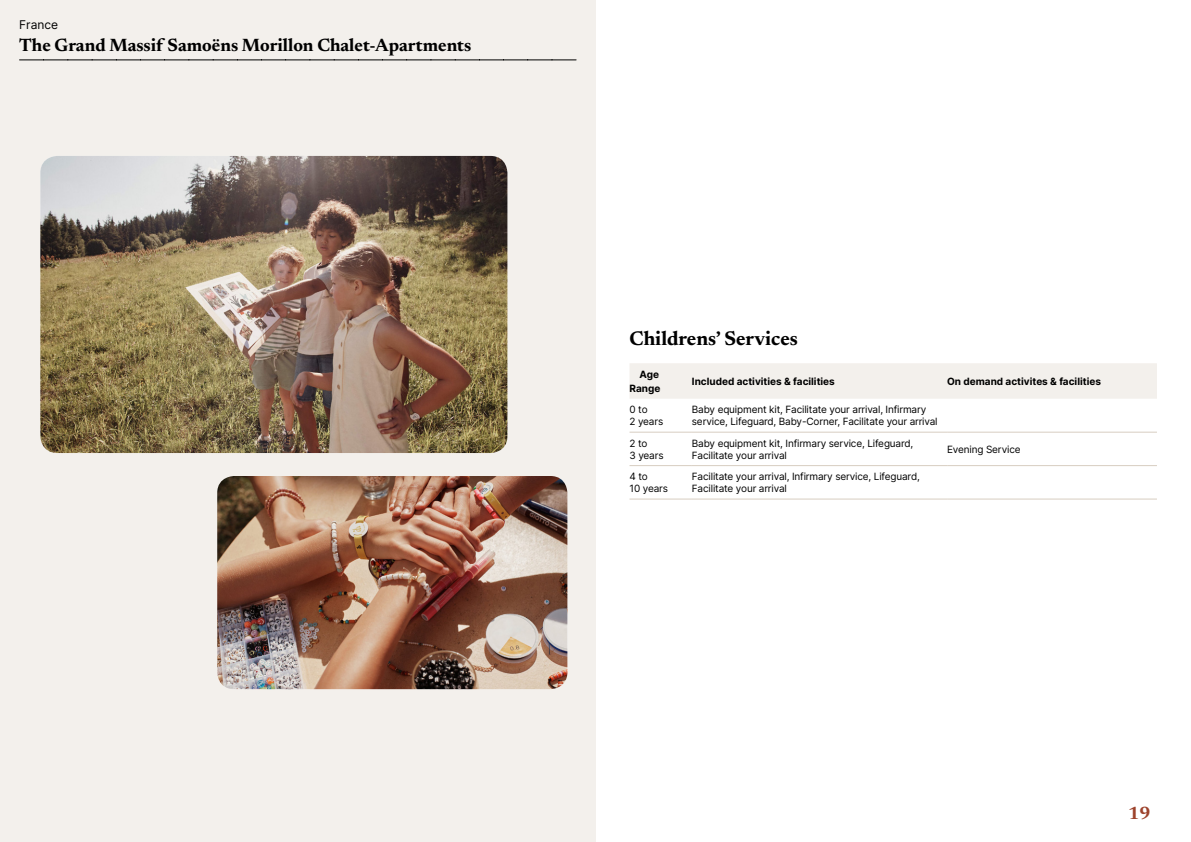
<style>
.page{position:relative;width:1191px;height:842px;background:#fff}
.page>*{position:absolute;margin:0;border:0;box-sizing:border-box;transform-origin:0 0}
.t1{font:700 20px "Newsreader 24 pt";color:#000}
.t2{font:700 18px "Newsreader 24 pt";color:#000}
.t3{font:700 18px "Newsreader 24 pt";color:#9d432c}
.t4{font:12px "Inter";color:#000}
.t5{font:10px/12px "Inter";letter-spacing:-.015em;color:#000}
.t6{font:700 10px/14px "Inter";color:#000;text-align:right}
</style>
<div class="page">
<div style="left:0;top:0;width:595px;height:842px;background:#f3f0ec"></div>
<img style="left:40px;top:156px;width:467px;height:297px">
<img style="left:217px;top:476px;width:350px;height:213px">
<svg style="left:20px;top:60px;width:556px;height:1px"></svg>
<div style="left:630px;top:363px;width:527px;height:36px;background:#f3f0ec"></div>
<hr style="left:629px;top:432px;width:63px;height:1px;background:#d7cdc1">
<hr style="left:692px;top:432px;width:255px;height:1px;background:#d7cdc1">
<hr style="left:947px;top:432px;width:210px;height:1px;background:#d7cdc1">
<hr style="left:629px;top:465px;width:63px;height:1px;background:#d7cdc1">
<hr style="left:692px;top:465px;width:255px;height:1px;background:#d7cdc1">
<hr style="left:947px;top:465px;width:210px;height:1px;background:#d7cdc1">
<hr style="left:629px;top:498px;width:63px;height:1px;background:#d7cdc1">
<hr style="left:692px;top:498px;width:255px;height:1px;background:#d7cdc1">
<hr style="left:947px;top:498px;width:210px;height:1px;background:#d7cdc1">
<p class="t4" style="left:19px;top:15px;width:40px">France</p>
<h2 class="t2" style="left:19px;top:32px;width:454px">The Grand Massif Samoëns Morillon Chalet-Apartments</h2>
<h1 class="t1" style="left:629px;top:324px;width:170px">Childrens’ Services</h1>
<p class="t6" style="left:629px;top:367px;width:32px">Age<br>Range</p>
<p class="t6" style="left:692px;top:374px;width:144px">Included activities &amp; facilities</p>
<p class="t6" style="left:947px;top:374px;width:155px">On demand activites &amp; facilities</p>
<p class="t5" style="left:629px;top:403px;width:35px">0 to<br>2 years</p>
<p class="t5" style="left:692px;top:403px;width:247px">Baby equipment kit, Facilitate your arrival, Infirmary service, Lifeguard, Baby-Corner, Facilitate your arrival</p>
<p class="t5" style="left:629px;top:437px;width:36px">2 to<br>3 years</p>
<p class="t5" style="left:692px;top:437px;width:223px">Baby equipment kit, Infirmary service, Lifeguard,<br>Facilitate your arrival</p>
<p class="t5" style="left:947px;top:443px;width:75px">Evening Service</p>
<p class="t5" style="left:629px;top:470px;width:40px">4 to<br>10 years</p>
<p class="t5" style="left:692px;top:470px;width:229px">Facilitate your arrival, Infirmary service, Lifeguard,<br>Facilitate your arrival</p>
<h2 class="t3" style="left:1128px;top:800px;width:24px">19</h2>
</div>
